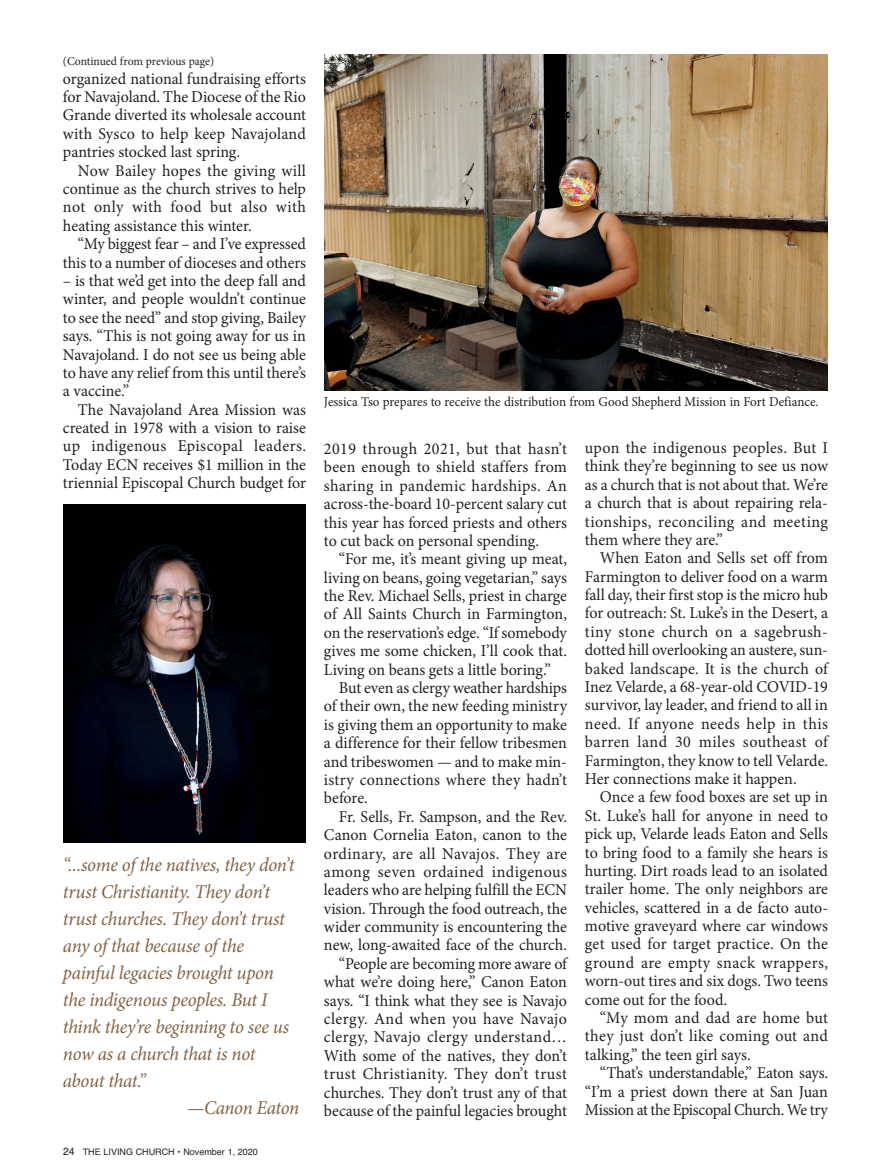
<style>
.page{position:relative;width:891px;height:1175px;background:#fff}
.page>*{position:absolute;margin:0;border:0;box-sizing:border-box;transform-origin:0 0}
.t1{font:italic 19.5px "Minion Pro";letter-spacing:-.02em;color:#846243}
.t2{font:16.5px/18.5px "Minion Pro";color:#231f20;text-align:justify}
.t3{font:16.5px "Minion Pro";letter-spacing:.02em;color:#231f20}
.t4{font:16.5px "Minion Pro";letter-spacing:.025em;color:#231f20}
.t5{font:16.5px "Minion Pro";letter-spacing:.03em;color:#231f20}
.t6{font:13.5px "Minion Pro";letter-spacing:-.005em;color:#231f20}
.t7{font:12px "Minion Pro";color:#231f20}
.t8{font:9px "Helvetica";color:#231f20}
.s1{font-size:10.5px}
</style>
<div class="page">
<img style="left:63px;top:505px;width:243px;height:337px">
<img style="left:324px;top:54px;width:504px;height:336px">
<p class="t7" style="left:63px;top:56px;width:153px">(Continued from previous page)</p>
<p class="t2" style="left:63px;top:71px;width:245px">organized national fundraising efforts for navajoland. The diocese of the rio Grande diverted its wholesale account with sysco to help keep navajoland pantries stocked last spring.</p>
<p class="t2" style="left:63px;top:163px;width:245px;text-indent:15px">now Bailey hopes the giving will continue as the church strives to help not only with food but also with heating assistance this winter.</p>
<p class="t2" style="left:63px;top:236px;width:245px;text-align:right">“My biggest fear – and i’ve expressed this to a number of dioceses and others</p>
<p class="t2" style="left:63px;top:273px;width:245px">– is that we’d get into the deep fall and winter, and people wouldn’t continue to see the need” and stop giving, Bailey says. “This is not going away for us in navajoland. i do not see us being able to have any relief from this until there’s a vaccine.”</p>
<p class="t2" style="left:63px;top:402px;width:245px;text-indent:15px">The navajoland Area Mission was created in 1978 with a vision to raise up indigenous episcopal leaders.<br>Today eCn receives $1 million in the triennial episcopal Church budget for</p>
<p class="t1" style="left:63px;top:857px;width:233px">“...some of the natives, they don’t</p>
<p class="t1" style="left:63px;top:884px;width:209px">trust Christianity. They don’t</p>
<p class="t1" style="left:63px;top:911px;width:224px">trust churches. They don’t trust</p>
<p class="t1" style="left:63px;top:938px;width:182px">any of that because of the</p>
<p class="t1" style="left:63px;top:965px;width:212px">painful legacies brought upon</p>
<p class="t1" style="left:63px;top:992px;width:206px">the indigenous peoples. But I</p>
<p class="t1" style="left:63px;top:1019px;width:228px">think they’re beginning to see us</p>
<p class="t1" style="left:63px;top:1046px;width:194px">now as a church that is not</p>
<p class="t1" style="left:63px;top:1073px;width:84px">about that.”</p>
<p class="t1" style="left:187px;top:1100px;width:114px">—Canon Eaton</p>
<p class="t8" style="left:63px;top:1146px;width:196px"><span class="s1">24</span> THe LIVInG CHURCH • november 1, 2020</p>
<p class="t6" style="left:324px;top:396px;width:496px">Jessica Tso prepares to receive the distribution from Good shepherd Mission in Fort defiance.</p>
<p class="t2" style="left:324px;top:441px;width:245px">2019 through 2021, but that hasn’t been enough to shield staffers from sharing in pandemic hardships. An across-the-board 10-percent salary cut this year has forced priests and others to cut back on personal spending.</p>
<p class="t2" style="left:339px;top:551px;width:230px">“For me, it’s meant giving up meat,</p>
<p class="t2" style="left:324px;top:569px;width:244px">living on beans, going vegetarian,” says</p>
<p class="t2" style="left:324px;top:588px;width:245px">the rev. Michael sells, priest in charge</p>
<p class="t2" style="left:324px;top:606px;width:245px">of All saints Church in Farmington,</p>
<p class="t2" style="left:324px;top:625px;width:244px">on the reservation’s edge. “if somebody</p>
<p class="t2" style="left:324px;top:643px;width:245px">gives me some chicken, i’ll cook that.</p>
<p class="t2" style="left:324px;top:661px;width:228px">living on beans gets a little boring.”</p>
<p class="t2" style="left:339px;top:680px;width:230px">But even as clergy weather hardships</p>
<p class="t2" style="left:324px;top:698px;width:245px">of their own, the new feeding ministry</p>
<p class="t2" style="left:324px;top:716px;width:245px">is giving them an opportunity to make</p>
<p class="t2" style="left:324px;top:735px;width:245px">a difference for their fellow tribesmen</p>
<p class="t2" style="left:324px;top:753px;width:245px">and tribeswomen — and to make min-</p>
<p class="t3" style="left:324px;top:773px;width:245px">istry connections where they hadn’t</p>
<p class="t2" style="left:324px;top:790px;width:45px">before.</p>
<p class="t2" style="left:339px;top:808px;width:230px">Fr. sells, Fr. sampson, and the rev.</p>
<p class="t2" style="left:324px;top:827px;width:245px">Canon Cornelia eaton, canon to the</p>
<p class="t3" style="left:324px;top:847px;width:244px">ordinary, are all navajos. They are</p>
<p class="t3" style="left:324px;top:865px;width:244px">among seven ordained indigenous</p>
<p class="t2" style="left:324px;top:882px;width:245px">leaders who are helping fulfill the eCn</p>
<p class="t2" style="left:324px;top:900px;width:244px">vision. Through the food outreach, the</p>
<p class="t2" style="left:324px;top:919px;width:245px">wider community is encountering the</p>
<p class="t2" style="left:324px;top:937px;width:245px">new, long-awaited face of the church.</p>
<p class="t2" style="left:339px;top:955px;width:230px">“People are becoming more aware of</p>
<p class="t2" style="left:324px;top:974px;width:245px">what we’re doing here,” Canon eaton</p>
<p class="t2" style="left:324px;top:992px;width:245px">says. “i think what they see is navajo</p>
<p class="t4" style="left:324px;top:1012px;width:244px">clergy. And when you have navajo</p>
<p class="t4" style="left:324px;top:1030px;width:244px">clergy, navajo clergy understand…</p>
<p class="t2" style="left:324px;top:1047px;width:244px">With some of the natives, they don’t</p>
<p class="t5" style="left:324px;top:1067px;width:244px">trust Christianity. They don’t trust</p>
<p class="t2" style="left:324px;top:1084px;width:245px">churches. They don’t trust any of that</p>
<p class="t2" style="left:324px;top:1102px;width:244px">because of the painful legacies brought</p>
<p class="t2" style="left:585px;top:440px;width:245px">upon the indigenous peoples. But i think they’re beginning to see us now as a church that is not about that. We’re a church that is about repairing rela&shy;tionships, reconciling and meeting them where they are.”</p>
<p class="t2" style="left:585px;top:550px;width:245px;text-indent:15px">When eaton and sells set off from Farmington to deliver food on a warm fall day, their first stop is the micro hub for outreach: st. luke’s in the desert, a tiny stone church on a sagebrush&shy;dotted hill overlooking an austere, sun&shy;baked landscape. it is the church of inez Velarde, a 68-year-old CoVid-19 survivor, lay leader, and friend to all in need. if anyone needs help in this barren land 30 miles southeast of Farmington, they know to tell Velarde.<br>Her connections make it happen.</p>
<p class="t2" style="left:585px;top:789px;width:245px;text-indent:15px">once a few food boxes are set up in st. luke’s hall for anyone in need to pick up, Velarde leads eaton and sells to bring food to a family she hears is hurting. dirt roads lead to an isolated trailer home. The only neighbors are vehicles, scattered in a de facto auto&shy;motive graveyard where car windows get used for target practice. on the ground are empty snack wrappers, worn-out tires and six dogs. Two teens come out for the food.</p>
<p class="t2" style="left:585px;top:1010px;width:245px;text-indent:15px">“My mom and dad are home but they just don’t like coming out and talking,” the teen girl says.</p>
<p class="t2" style="left:585px;top:1065px;width:245px;text-indent:15px">“That’s understandable,” eaton says. “i’m a priest down there at san Juan Mission at the episcopal Church. We try</p>
</div>
